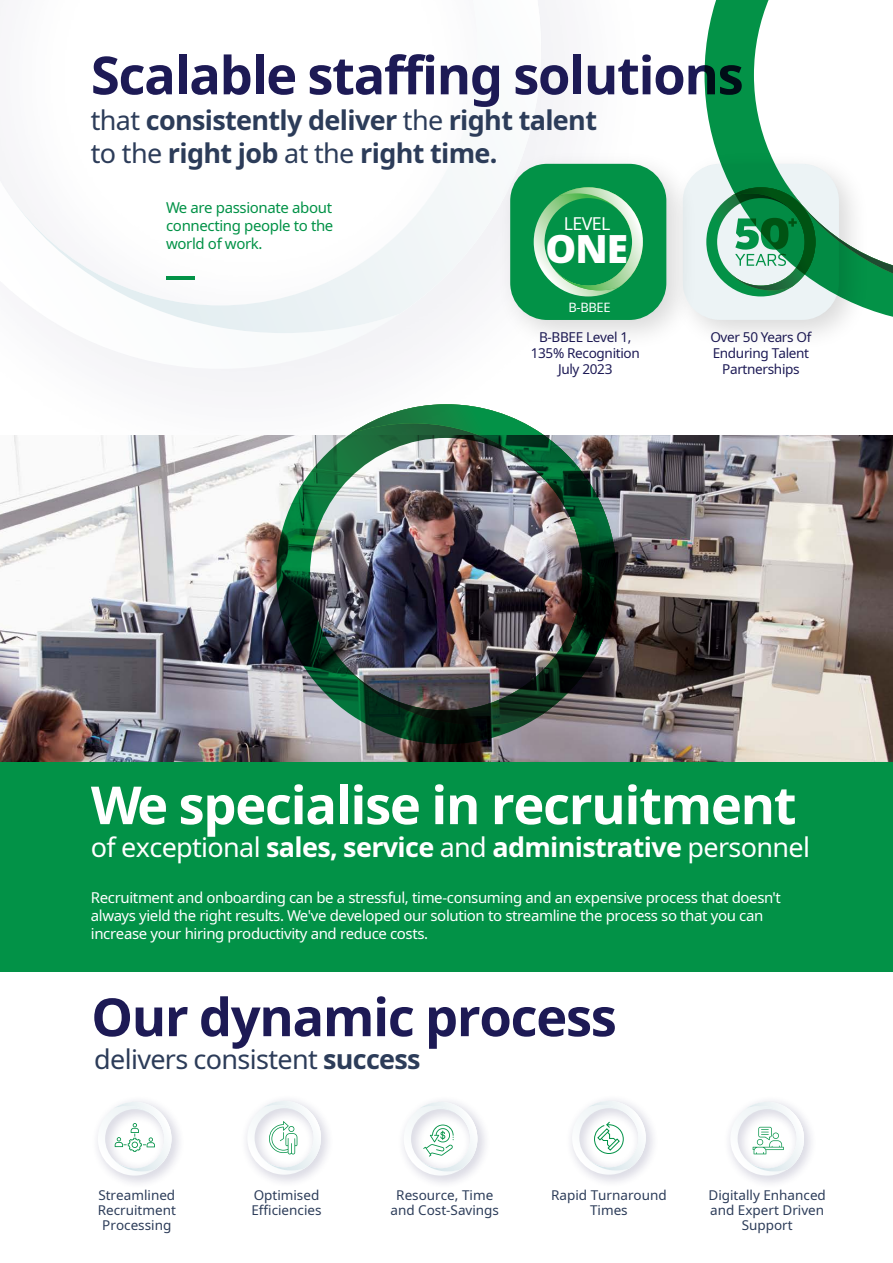
<style>
.page{position:relative;width:893px;height:1263px;background:#fff}
.page>*{position:absolute;margin:0;border:0;box-sizing:border-box;transform-origin:0 0}
.t1{font:700 52.5px "Nokora";letter-spacing:-.025em;color:#1d1a55}
.t2{font:700 52.5px "Nokora";letter-spacing:-.025em;color:#fff}
.t3{font:900 38.85px "Nokora";color:#fff}
.t4{font:700 27px/32.4px "Nokora";letter-spacing:-.025em;color:#2c3c59}
.t5{font:700 27px "Nokora";letter-spacing:-.025em;color:#fff}
.t6{font:27px "Nokora";letter-spacing:-.025em;color:#2c3c59}
.t7{font:17.7px "Nokora";letter-spacing:-.025em;color:#fff}
.t8{font:15px/18px "Nokora";letter-spacing:-.025em;color:#fff}
.t9{font:15px/18px "Nokora";letter-spacing:-.025em;color:#029247;text-align:justify}
.t10{font:13.65px/16.4px "Nokora";letter-spacing:-.025em;color:#1d1a55;text-align:center}
.t11{font:13.5px/15px "Nokora";color:#2c3c59;text-align:center}
.t12{font:12.9px "Nokora";color:#fff}
.s1{font-weight:400}
.s2{font-weight:700}
</style>
<div class="page">
<svg style="left:0;top:176px;width:416px;height:193px"></svg>
<svg style="left:1px;top:0;width:540px;height:333px"></svg>
<div style="left:0;top:760px;width:893px;height:212px;background:#029247"></div>
<hr style="left:166px;top:276px;width:28px;height:3px;background:#029247">
<img style="left:0;top:435px;width:893px;height:326px">
<svg style="left:276px;top:435px;width:340px;height:309px;background:#657d73"></svg>
<img style="left:330px;top:404px;width:286px;height:321px">
<div style="left:669px;top:150px;width:201px;height:202px;background:#000;opacity:.15"></div>
<div style="left:683px;top:164px;width:156px;height:156px;background:#ecf3f5;border-radius:37px"></div>
<div style="left:496px;top:150px;width:202px;height:202px;background:#000;opacity:.15"></div>
<div style="left:510px;top:164px;width:156px;height:156px;background:#029247;border-radius:37px"></div>
<svg style="left:534px;top:187px;width:109px;height:109px"></svg>
<div style="left:91px;top:1095px;width:94px;height:94px;background:#1d1a55;opacity:.25"></div>
<svg style="left:98px;top:1102px;width:74px;height:73px"></svg>
<div style="left:397px;top:1095px;width:94px;height:94px;background:#1d1a55;opacity:.25"></div>
<svg style="left:404px;top:1102px;width:73px;height:73px"></svg>
<div style="left:240px;top:1094px;width:95px;height:94px;background:#1d1a55;opacity:.25"></div>
<svg style="left:247px;top:1101px;width:74px;height:74px"></svg>
<div style="left:565px;top:1094px;width:95px;height:94px;background:#1d1a55;opacity:.25"></div>
<svg style="left:572px;top:1101px;width:74px;height:74px"></svg>
<div style="left:723px;top:1095px;width:95px;height:94px;background:#1d1a55;opacity:.25"></div>
<svg style="left:730px;top:1102px;width:74px;height:73px"></svg>
<svg style="left:704px;top:49px;width:189px;height:275px"></svg>
<svg style="left:706px;top:0;width:187px;height:296px"></svg>
<h1 class="t1" style="left:91px;top:45px;width:654px">Scalable staffing solutions</h1>
<h3 class="t4" style="left:91px;top:107px;width:508px"><span class="s1">that</span> consistently deliver <span class="s1">the</span> right talent <span class="s1">to the</span> right job <span class="s1">at the</span> right time.</h3>
<p class="t9" style="left:166px;top:200px;width:169px">We are passionate about connecting people to the world of work.</p>
<p class="t7" style="left:564px;top:214px;width:48px">LEVEL</p>
<h2 class="t3" style="left:545px;top:226px;width:84px">ONE</h2>
<p class="t12" style="left:569px;top:300px;width:44px">B-BBEE</p>
<p class="t10" style="left:531px;top:330px;width:111px">B-BBEE Level 1,<br>135% Recognition<br>July 2023</p>
<p class="t10" style="left:710px;top:330px;width:103px">Over 50 Years Of<br>Enduring Talent<br>Partnerships</p>
<h1 class="t2" style="left:91px;top:775px;width:707px">We specialise in recruitment</h1>
<h3 class="t5" style="left:91px;top:832px;width:721px"><span class="s1">of exceptional</span> sales, service <span class="s1">and</span> administrative <span class="s1">personnel</span></h3>
<p class="t8" style="left:91px;top:890px;width:691px">Recruitment and onboarding can be a stressful, time-consuming and an expensive process that doesn't always yield the right results. We've developed our solution to streamline the process so that you can increase your hiring productivity and reduce costs.</p>
<h1 class="t1" style="left:91px;top:987px;width:527px">Our dynamic process</h1>
<h3 class="t6" style="left:94px;top:1044px;width:328px">delivers consistent <span class="s2">success</span></h3>
<p class="t11" style="left:98px;top:1188px;width:80px">Streamlined<br>Recruitment<br>Processing</p>
<p class="t11" style="left:708px;top:1188px;width:119px">Digitally Enhanced and Expert Driven<br>Support</p>
<p class="t11" style="left:251px;top:1188px;width:72px;text-align:left">Optimised<br>Efficiencies</p>
<p class="t11" style="left:551px;top:1188px;width:117px">Rapid Turnaround<br>Times</p>
<p class="t11" style="left:390px;top:1188px;width:110px">Resource, Time and Cost-Savings</p>
</div>
